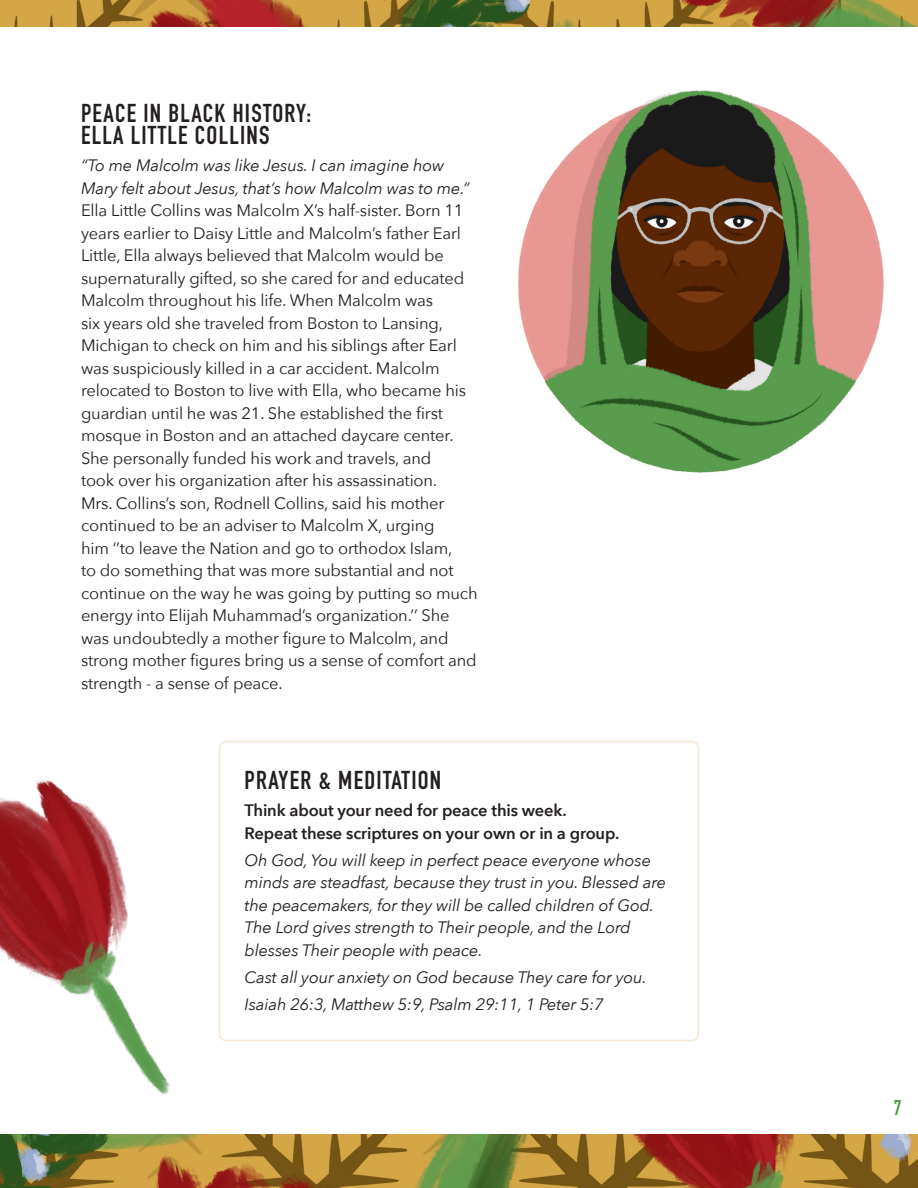
<style>
.page{position:relative;width:918px;height:1188px;background:#fff}
.page>*{position:absolute;margin:0;border:0;box-sizing:border-box;transform-origin:0 0}
.Heading{font:700 25.5px "DIN Condensed";letter-spacing:.05em;color:#231f20}
.t1{font:700 21px "DIN Condensed";color:#599c4d}
.t2{font:16.5px/22.5px "Avenir Next";letter-spacing:-.01em;color:#231f20}
.t3{font:italic 16.5px/22.5px "Avenir Next";letter-spacing:-.01em;color:#231f20}
.t4{font:600 16.5px "Avenir Next";letter-spacing:-.01em;color:#231f20}
.s1{font-style:italic}
</style>
<div class="page">
<img style="left:0;top:1134px;width:918px;height:54px">
<img style="left:0;top:0;width:918px;height:27px">
<div style="left:219px;top:741px;width:480px;height:300px;border:2px solid #f4e6d1;border-radius:7px"></div>
<img style="left:518px;top:90px;width:366px;height:383px">
<img style="left:0;top:745px;width:258px;height:411px">
<p class="Heading" style="left:81px;top:96px;width:232px">PEACE IN BLACK HISTORY:</p>
<p class="Heading" style="left:81px;top:118px;width:190px">ELLA LITTLE COLLINS</p>
<p class="t2" style="left:81px;top:153px;width:398px"><span class="s1">“To me Malcolm was like Jesus. I can imagine how Mary felt about Jesus, that’s how Malcolm was to me.” </span>Ella Little Collins was Malcolm X’s half-sister. Born 11 years earlier to Daisy Little and Malcolm’s father Earl Little, Ella always believed that Malcolm would be supernaturally gifted, so she cared for and educated Malcolm throughout his life. When Malcolm was<br>six years old she traveled from Boston to Lansing, Michigan to check on him and his siblings after Earl was suspiciously killed in a car accident. Malcolm relocated to Boston to live with Ella, who became his guardian until he was 21. She established the first mosque in Boston and an attached daycare center.<br>She personally funded his work and travels, and<br>took over his organization after his assassination.<br>Mrs. Collins’s son, Rodnell Collins, said his mother continued to be an adviser to Malcolm X, urging<br>him ‘’to leave the Nation and go to orthodox Islam,<br>to do something that was more substantial and not continue on the way he was going by putting so much energy into Elijah Muhammad’s organization.’’ She was undoubtedly a mother figure to Malcolm, and strong mother figures bring us a sense of comfort and strength - a sense of peace.</p>
<p class="Heading" style="left:245px;top:763px;width:198px">PRAYER &amp; MEDITATION</p>
<p class="t4" style="left:245px;top:797px;width:324px">Think about your need for peace this week.</p>
<p class="t4" style="left:245px;top:819px;width:376px">Repeat these scriptures on your own or in a group.</p>
<p class="t3" style="left:245px;top:848px;width:423px">Oh God, You will keep in perfect peace everyone whose minds are steadfast, because they trust in you. Blessed are the peacemakers, for they will be called children of God.</p>
<p class="t3" style="left:245px;top:916px;width:388px">The Lord gives strength to Their people, and the Lord blesses Their people with peace.</p>
<p class="t3" style="left:245px;top:965px;width:404px">Cast all your anxiety on God because They care for you.</p>
<p class="t3" style="left:245px;top:992px;width:361px">Isaiah 26:3, Matthew 5:9, Psalm 29:11, 1 Peter 5:7</p>
<p class="t1" style="left:894px;top:1094px;width:9px">7</p>
</div>
